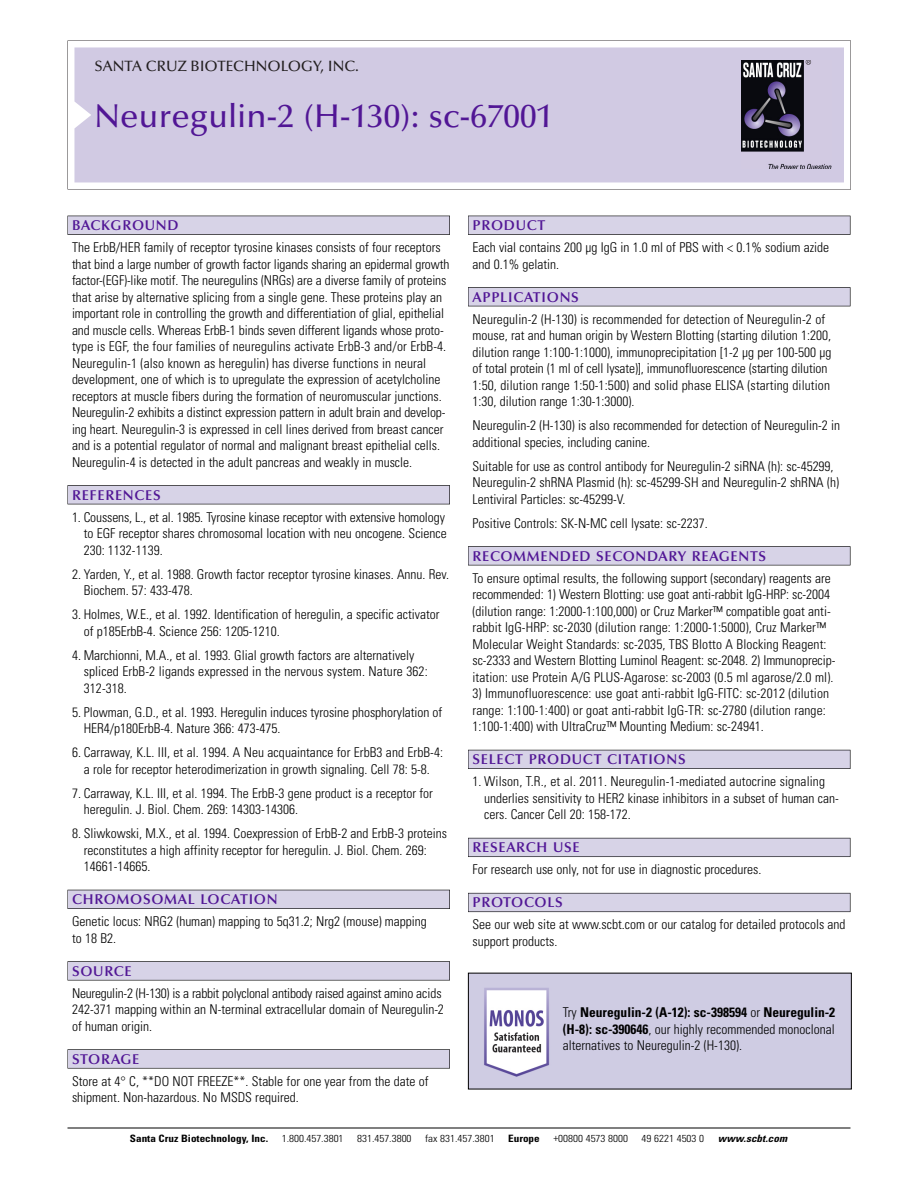
<style>
.page{position:relative;width:918px;height:1188px;background:#fff}
.page>*{position:absolute;margin:0;border:0;box-sizing:border-box;transform-origin:0 0}
.t1{font:500 33px "Optima";color:#511695}
.t2{font:500 15px "Optima";color:#231f20}
.t3{font:600 14.25px "Optima";letter-spacing:.05em;color:#511695}
.t4{font:300 condensed 13.5px/16.5px "Univers";color:#000}
.t5{font:300 condensed 10.2px "Univers";color:#000;scale:1.1 1}
.t6{font:700 condensed 10.2px "Univers";color:#000;scale:1.1 1}
.t7{font:italic 700 condensed 10.2px "Univers";letter-spacing:.005em;color:#000;scale:1.1 1}
.s1{font-weight:700}
</style>
<div class="page">
<svg style="left:68px;top:40px;width:783px;height:149px"></svg>
<div style="left:74px;top:47px;width:770px;height:135px;background:#d1cae3"></div>
<img style="left:741px;top:60px;width:90px;height:108px">
<div style="left:68px;top:216px;width:382px;height:19px;background:#525155"></div>
<div style="left:68px;top:216px;width:381px;height:18px;background:#d7d3e7"></div>
<div style="left:68px;top:485px;width:382px;height:19px;background:#525155"></div>
<div style="left:68px;top:486px;width:381px;height:18px;background:#d7d3e7"></div>
<div style="left:68px;top:890px;width:382px;height:19px;background:#525158"></div>
<div style="left:68px;top:890px;width:381px;height:18px;background:#d7d3e7"></div>
<div style="left:68px;top:961px;width:382px;height:19px;background:#575759"></div>
<div style="left:68px;top:962px;width:381px;height:18px;background:#d7d3e7"></div>
<svg style="left:68px;top:1049px;width:382px;height:20px"></svg>
<div style="left:68px;top:1050px;width:381px;height:18px;background:#d7d3e7"></div>
<div style="left:468px;top:216px;width:382px;height:19px;background:#525155"></div>
<div style="left:468px;top:216px;width:382px;height:18px;background:#d7d3e7"></div>
<div style="left:468px;top:287px;width:382px;height:19px;background:#525155"></div>
<div style="left:468px;top:288px;width:382px;height:18px;background:#d7d3e7"></div>
<div style="left:468px;top:546px;width:382px;height:19px;background:#545357"></div>
<div style="left:468px;top:547px;width:382px;height:18px;background:#d7d3e7"></div>
<div style="left:468px;top:750px;width:382px;height:19px;background:#54535a"></div>
<div style="left:468px;top:750px;width:382px;height:18px;background:#d7d3e7"></div>
<div style="left:468px;top:838px;width:382px;height:19px;background:#5b5a62"></div>
<div style="left:468px;top:838px;width:382px;height:18px;background:#d7d3e7"></div>
<div style="left:468px;top:893px;width:382px;height:19px;background:#66646e"></div>
<div style="left:468px;top:893px;width:382px;height:18px;background:#d7d3e7"></div>
<hr style="left:68px;top:1128px;width:782px;height:1px;background:#000">
<img style="left:470px;top:975px;width:380px;height:112px">
<p class="t2" style="left:94px;top:61px;width:266px">SANTA CRUZ BIOTECHNOLOGY, INC.</p>
<h1 class="t1" style="left:94px;top:103px;width:460px">Neuregulin-2 (H-130): sc-67001</h1>
<p class="t3" style="left:72px;top:219px;width:108px">BACKGROUND</p>
<p class="t4" style="left:72px;top:240px;width:379px">The ErbB/HER family of receptor tyrosine kinases consists of four receptors that bind a large number of growth factor ligands sharing an epidermal growth factor-(EGF)-like motif. The neuregulins (NRGs) are a diverse family of proteins that arise by alternative splicing from a single gene. These proteins play an important role in controlling the growth and differentiation of glial, epithelial and muscle cells. Whereas ErbB-1 binds seven different ligands whose proto&shy;type is EGF, the four families of neuregulins activate ErbB-3 and/or ErbB-4.<br>Neuregulin-1 (also known as heregulin) has diverse functions in neural development, one of which is to upregulate the expression of acetylcholine receptors at muscle fibers during the formation of neuromuscular junctions.<br>Neuregulin-2 exhibits a distinct expression pattern in adult brain and develop&shy;ing heart. Neuregulin-3 is expressed in cell lines derived from breast cancer and is a potential regulator of normal and malignant breast epithelial cells.<br>Neuregulin-4 is detected in the adult pancreas and weakly in muscle.</p>
<p class="t3" style="left:72px;top:489px;width:90px">REFERENCES</p>
<p class="t4" style="left:84px;top:510px;width:365px;text-indent:-12px">1. Coussens, L., et al. 1985. Tyrosine kinase receptor with extensive homology to EGF receptor shares chromosomal location with neu oncogene. Science<br>230: 1132-1139.</p>
<p class="t4" style="left:84px;top:567px;width:367px;text-indent:-12px">2. Yarden, Y., et al. 1988. Growth factor receptor tyrosine kinases. Annu. Rev.<br>Biochem. 57: 433-478.</p>
<p class="t4" style="left:84px;top:607px;width:357px;text-indent:-12px">3. Holmes, W.E., et al. 1992. Identification of heregulin, a specific activator of p185ErbB-4. Science 256: 1205-1210.</p>
<p class="t4" style="left:84px;top:648px;width:346px;text-indent:-12px">4. Marchionni, M.A., et al. 1993. Glial growth factors are alternatively spliced ErbB-2 ligands expressed in the nervous system. Nature 362:<br>312-318.</p>
<p class="t4" style="left:84px;top:705px;width:360px;text-indent:-12px">5. Plowman, G.D., et al. 1993. Heregulin induces tyrosine phosphorylation of<br>HER4/p180ErbB-4. Nature 366: 473-475.</p>
<p class="t4" style="left:72px;top:745px;width:373px;text-align:center">6. Carraway, K.L. III, et al. 1994. A Neu acquaintance for ErbB3 and ErbB-4: a role for receptor heterodimerization in growth signaling. Cell 78: 5-8.</p>
<p class="t4" style="left:84px;top:786px;width:351px;text-indent:-12px">7. Carraway, K.L. III, et al. 1994. The ErbB-3 gene product is a receptor for heregulin. J. Biol. Chem. 269: 14303-14306.</p>
<p class="t4" style="left:84px;top:826px;width:365px;text-indent:-12px">8. Sliwkowski, M.X., et al. 1994. Coexpression of ErbB-2 and ErbB-3 proteins reconstitutes a high affinity receptor for heregulin. J. Biol. Chem. 269:<br>14661-14665.</p>
<p class="t3" style="left:72px;top:894px;width:207px">CHROMOSOMAL LOCATION</p>
<p class="t4" style="left:72px;top:914px;width:356px">Genetic locus: NRG2 (human) mapping to 5q31.2; Nrg2 (mouse) mapping to 18 B2.</p>
<p class="t3" style="left:72px;top:965px;width:61px">SOURCE</p>
<p class="t4" style="left:72px;top:986px;width:373px">Neuregulin-2 (H-130) is a rabbit polyclonal antibody raised against amino acids<br>242-371 mapping within an N-terminal extracellular domain of Neuregulin-2 of human origin.</p>
<p class="t3" style="left:72px;top:1053px;width:69px">STORAGE</p>
<p class="t4" style="left:72px;top:1074px;width:358px">Store at 4° C, **DO NOT FREEZE**. Stable for one year from the date of shipment. Non-hazardous. No MSDS required.</p>
<p class="t3" style="left:473px;top:219px;width:74px">PRODUCT</p>
<p class="t4" style="left:473px;top:240px;width:358px">Each vial contains 200 µg IgG in 1.0 ml of PBS with &lt; 0.1% sodium azide and 0.1% gelatin.</p>
<p class="t3" style="left:473px;top:291px;width:108px">APPLICATIONS</p>
<p class="t4" style="left:473px;top:312px;width:361px">Neuregulin-2 (H-130) is recommended for detection of Neuregulin-2 of mouse, rat and human origin by Western Blotting (starting dilution 1:200, dilution range 1:100-1:1000), immunoprecipitation [1-2 µg per 100-500 µg of total protein (1 ml of cell lysate)], immunofluorescence (starting dilution 1:50, dilution range 1:50-1:500) and solid phase ELISA (starting dilution 1:30, dilution range 1:30-1:3000).</p>
<p class="t4" style="left:473px;top:418px;width:369px">Neuregulin-2 (H-130) is also recommended for detection of Neuregulin-2 in additional species, including canine.</p>
<p class="t4" style="left:473px;top:459px;width:368px">Suitable for use as control antibody for Neuregulin-2 siRNA (h): sc-45299,<br>Neuregulin-2 shRNA Plasmid (h): sc-45299-SH and Neuregulin-2 shRNA (h)<br>Lentiviral Particles: sc-45299-V.</p>
<p class="t4" style="left:473px;top:516px;width:237px">Positive Controls: SK-N-MC cell lysate: sc-2237.</p>
<p class="t3" style="left:473px;top:550px;width:295px">RECOMMENDED SECONDARY REAGENTS</p>
<p class="t4" style="left:473px;top:571px;width:364px">To ensure optimal results, the following support (secondary) reagents are recommended: 1) Western Blotting: use goat anti-rabbit IgG-HRP: sc-2004 (dilution range: 1:2000-1:100,000) or Cruz Marker™ compatible goat anti&shy;rabbit IgG-HRP: sc-2030 (dilution range: 1:2000-1:5000), Cruz Marker™ Molecular Weight Standards: sc-2035, TBS Blotto A Blocking Reagent: sc-2333 and Western Blotting Luminol Reagent: sc-2048. 2) Immunoprecip&shy;itation: use Protein A/G PLUS-Agarose: sc-2003 (0.5 ml agarose/2.0 ml).</p>
<p class="t4" style="left:473px;top:686px;width:358px">3) Immunofluorescence: use goat anti-rabbit IgG-FITC: sc-2012 (dilution range: 1:100-1:400) or goat anti-rabbit IgG-TR: sc-2780 (dilution range:<br>1:100-1:400) with UltraCruz™ Mounting Medium: sc-24941.</p>
<p class="t3" style="left:473px;top:754px;width:215px">SELECT PRODUCT CITATIONS</p>
<p class="t4" style="left:484px;top:774px;width:356px;text-indent:-12px">1. Wilson, T.R., et al. 2011. Neuregulin-1-mediated autocrine signaling underlies sensitivity to HER2 kinase inhibitors in a subset of human can&shy;cers. Cancer Cell 20: 158-172.</p>
<p class="t3" style="left:473px;top:842px;width:109px">RESEARCH USE</p>
<p class="t4" style="left:473px;top:862px;width:290px">For research use only, not for use in diagnostic procedures.</p>
<p class="t3" style="left:473px;top:897px;width:92px">PROTOCOLS</p>
<p class="t4" style="left:473px;top:917px;width:375px">See our web site at www.scbt.com or our catalog for detailed protocols and support products.</p>
<p class="t4" style="left:563px;top:1005px;width:274px;text-align:justify">Try <span class="s1">Neuregulin-2 (A-12): sc-398594</span> or <span class="s1">Neuregulin-2 (H-8): sc-390646</span>, our highly recommended monoclonal alternatives to Neuregulin-2 (H-130).</p>
<p class="t6" style="left:130px;top:1135px;width:127px">Santa Cruz Biotechnology, Inc.</p>
<p class="t5" style="left:282px;top:1135px;width:58px">1.800.457.3801</p>
<p class="t5" style="left:357px;top:1135px;width:51px">831.457.3800</p>
<p class="t5" style="left:425px;top:1135px;width:65px">fax 831.457.3801</p>
<p class="t6" style="left:508px;top:1135px;width:30px">Europe</p>
<p class="t5" style="left:553px;top:1135px;width:69px">+00800 4573 8000</p>
<p class="t5" style="left:642px;top:1135px;width:58px">49 6221 4503 0</p>
<p class="t7" style="left:718px;top:1135px;width:64px">www.scbt.com</p>
</div>
